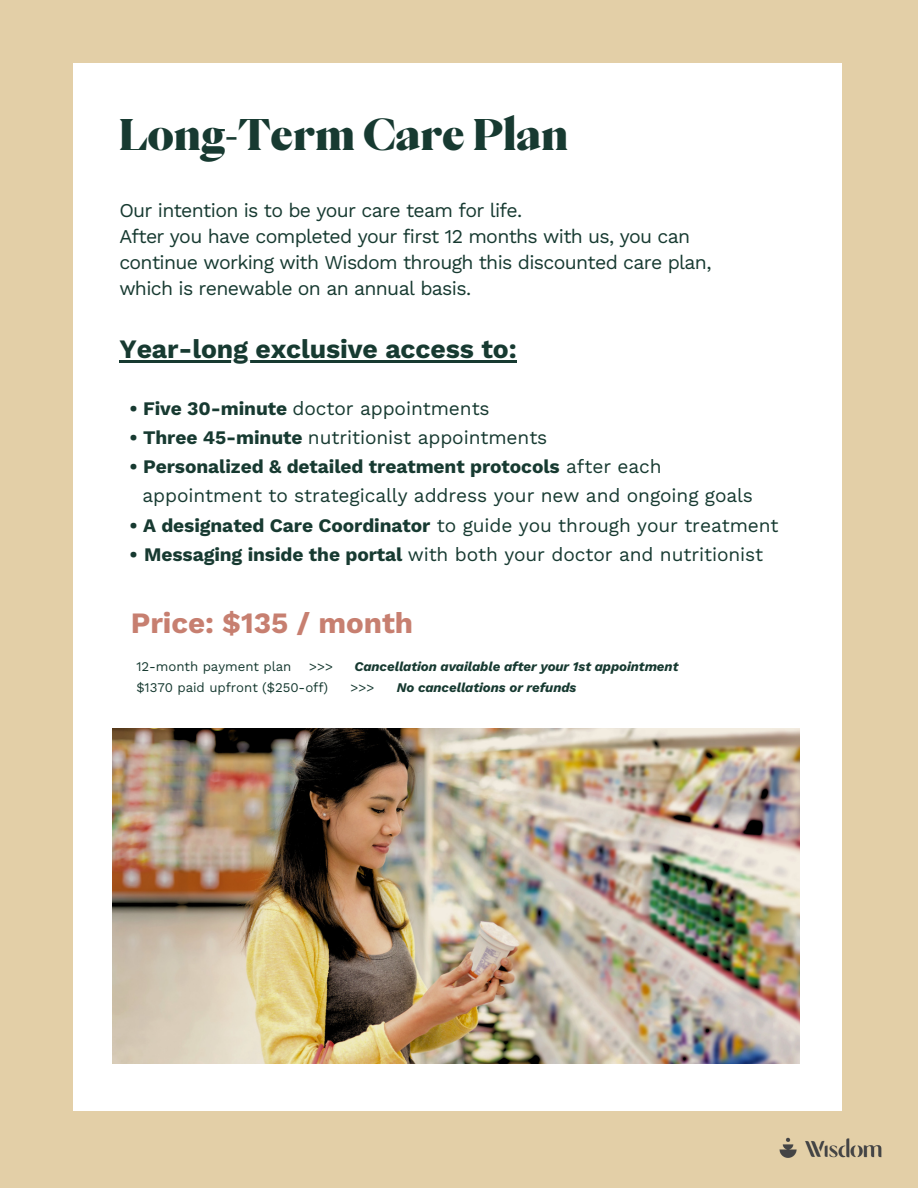
<style>
.page{position:relative;width:918px;height:1188px;background:#e3cfa7}
.page>*{position:absolute;margin:0;border:0;box-sizing:border-box;transform-origin:0 0}
.t1{font:800 41.25px "PP Eiko";color:#173a31}
.t2{font:700 29.55px "Work Sans";letter-spacing:-.005em;color:#c77f70}
.t3{font:700 26.55px "Work Sans";letter-spacing:-.005em;color:#173a31}
.t4{font:19.5px/25.8px "Work Sans";letter-spacing:-.035em;color:#173a31}
.t5{font:19.2px/29.2px "Work Sans";letter-spacing:-.005em;color:#173a31}
.t6{font:italic 700 13.2px "Work Sans";letter-spacing:-.005em;color:#173a31}
.t7{font:13.2px "Work Sans";letter-spacing:-.005em;color:#173a31}
.s1{font-weight:700}
</style>
<div class="page">
<div style="left:73px;top:63px;width:769px;height:1048px;background:#fff"></div>
<hr style="left:119px;top:361px;width:398px;height:2px;background:#173a31">
<img style="left:112px;top:729px;width:688px;height:335px">
<img style="left:779px;top:1137px;width:103px;height:21px">
<h1 class="t1" style="left:119px;top:114px;width:450px">Long-Term Care Plan</h1>
<h4 class="t4" style="left:119px;top:197px;width:594px">Our intention is to be your care team for life.<br>After you have completed your first 12 months with us, you can continue working with Wisdom through this discounted care plan, which is renewable on an annual basis.</h4>
<p class="t3" style="left:119px;top:334px;width:399px">Year-long exclusive access to:</p>
<h3 class="t5" style="left:129px;top:393px;width:362px"><span class="s1">• Five 30-minute</span> doctor appointments</h3>
<h3 class="t5" style="left:129px;top:423px;width:419px"><span class="s1">• Three 45-minute</span> nutritionist appointments</h3>
<h3 class="t5" style="left:142px;top:452px;width:612px;text-indent:-13px"><span class="s1">• Personalized &amp; detailed treatment protocols</span> after each appointment to strategically address your new and ongoing goals</h3>
<h3 class="t5" style="left:129px;top:510px;width:651px"><span class="s1">• A designated Care Coordinator</span> to guide you through your treatment</h3>
<h3 class="t5" style="left:129px;top:540px;width:635px"><span class="s1">• Messaging inside the portal</span> with both your doctor and nutritionist</h3>
<h4 class="t2" style="left:131px;top:606px;width:284px">Price: $135 / month</h4>
<h2 class="t7" style="left:136px;top:659px;width:156px">12-month payment plan</h2>
<h2 class="t7" style="left:309px;top:659px;width:25px">&gt;&gt;&gt;</h2>
<h2 class="t6" style="left:354px;top:659px;width:326px">Cancellation available after your 1st appointment</h2>
<p class="t7" style="left:136px;top:680px;width:193px">$1370 paid upfront ($250-off)</p>
<p class="t7" style="left:351px;top:680px;width:25px">&gt;&gt;&gt;</p>
<p class="t6" style="left:397px;top:680px;width:181px">No cancellations or refunds</p>
</div>
